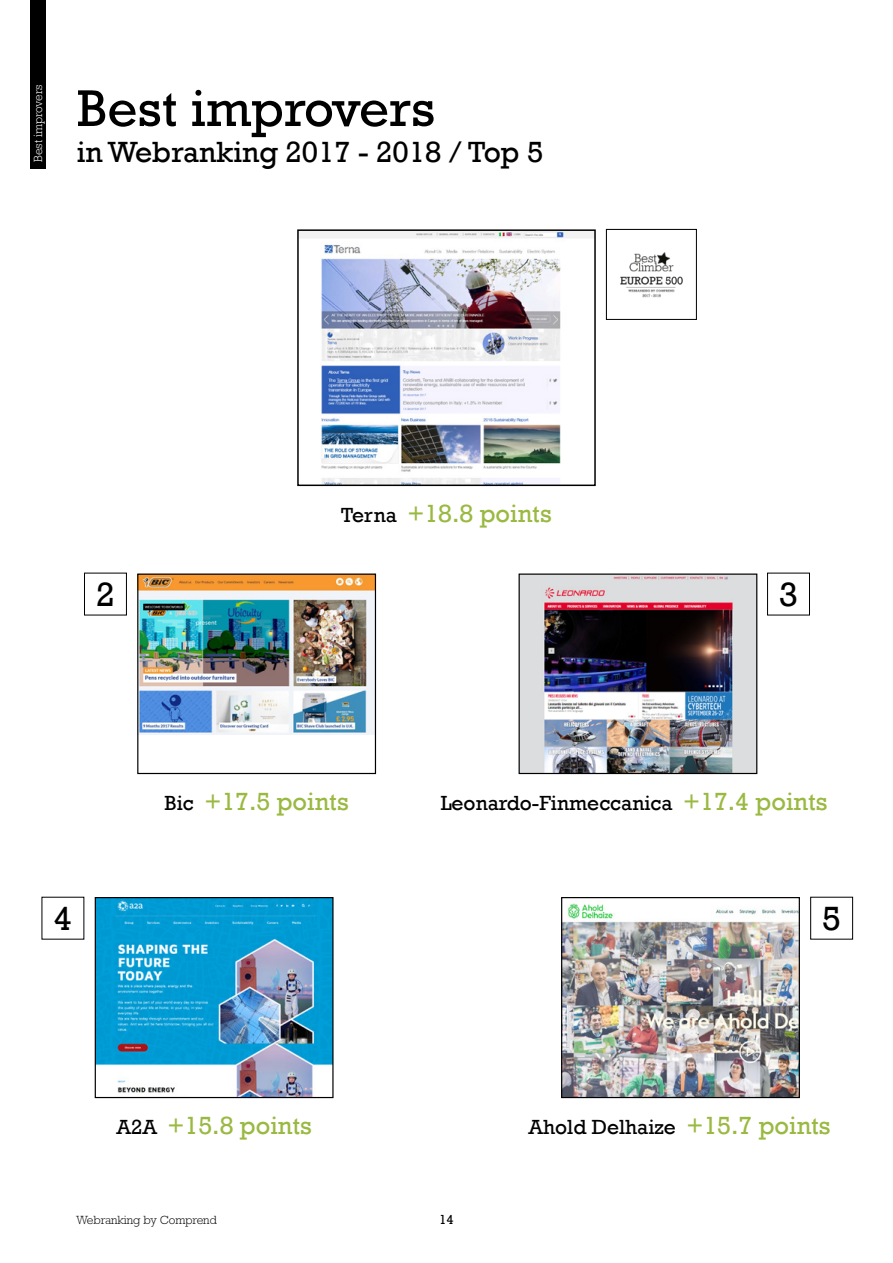
<style>
.page{position:relative;width:893px;height:1263px;background:#fff}
.page>*{position:absolute;margin:0;border:0;box-sizing:border-box;transform-origin:0 0}
.t1{font:52.5px "Rockwell";color:#000}
.t2{font:34.5px "Rockwell";color:#000}
.t3{font:30px "Rockwell";color:#000}
.t4{font:25.5px "Rockwell";color:#9ab941}
.t5{font:21px "Rockwell";color:#000}
.t6{font:13.5px "Rockwell";color:#000}
.t7{font:300 12px "Rockwell Std";color:#000}
.t8{font:300 12px "Rockwell Std";color:#fff}
.s1{font-size:21px;color:#000}
.s2{font-size:25.5px;color:#9ab941}
</style>
<div class="page">
<div style="left:30px;top:0;width:16px;height:169px;background:#000"></div>
<img style="left:300px;top:232px;width:293px;height:251px">
<div style="left:297px;top:229px;width:299px;height:257px;border:2px solid #000"></div>
<img style="left:139px;top:575px;width:235px;height:160px">
<div style="left:137px;top:573px;width:239px;height:201px;border:1px solid #000"></div>
<img style="left:521px;top:575px;width:234px;height:197px">
<div style="left:519px;top:573px;width:238px;height:201px;border:1px solid #000"></div>
<img style="left:563px;top:903px;width:235px;height:193px">
<div style="left:561px;top:897px;width:239px;height:201px;border:1px solid #000"></div>
<img style="left:97px;top:899px;width:235px;height:197px">
<div style="left:95px;top:897px;width:239px;height:201px;border:1px solid #000"></div>
<img style="left:620px;top:252px;width:63px;height:46px">
<div style="left:606px;top:229px;width:91px;height:91px;border:1px solid #000"></div>
<div style="left:810px;top:897px;width:43px;height:42px;border:1px solid #000"></div>
<div style="left:84px;top:573px;width:43px;height:42px;border:1px solid #000"></div>
<div style="left:767px;top:573px;width:43px;height:42px;border:1px solid #000"></div>
<p class="t8" style="left:31px;top:162px;width:78px;rotate:-90deg">Best improvers</p>
<h1 class="t1" style="left:77px;top:78px;width:360px">Best improvers</h1>
<h3 class="t3" style="left:77px;top:135px;width:468px">in Webranking 2017 - 2018 / Top 5</h3>
<p class="t4" style="left:341px;top:499px;width:212px"><span class="s1">Terna</span> +18.8 points</p>
<h2 class="t2" style="left:96px;top:574px;width:20px">2</h2>
<h2 class="t2" style="left:779px;top:574px;width:20px">3</h2>
<p class="t4" style="left:165px;top:787px;width:186px"><span class="s1">Bic</span> +17.5 points</p>
<p class="t5" style="left:441px;top:791px;width:388px">Leonardo-Finmeccanica <span class="s2">+17.4 points</span></p>
<h2 class="t2" style="left:54px;top:899px;width:20px">4</h2>
<h2 class="t2" style="left:822px;top:899px;width:20px">5</h2>
<p class="t4" style="left:116px;top:1111px;width:197px"><span class="s1">A2A</span> +15.8 points</p>
<p class="t5" style="left:529px;top:1115px;width:304px">Ahold Delhaize <span class="s2">+15.7 points</span></p>
<p class="t7" style="left:77px;top:1213px;width:142px">Webranking by Comprend</p>
<p class="t6" style="left:439px;top:1212px;width:16px">14</p>
</div>
